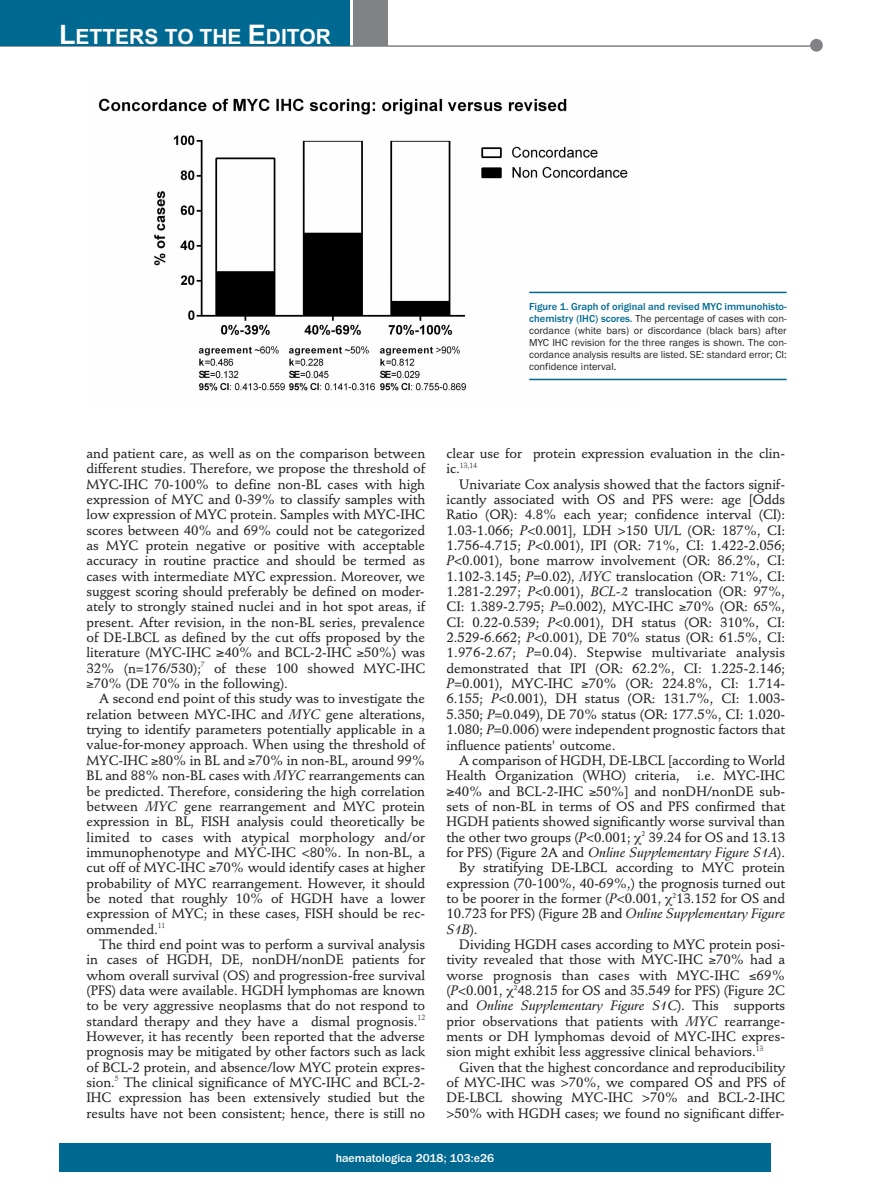
<style>
.page{position:relative;width:893px;height:1191px;background:#fff}
.page>*{position:absolute;margin:0;border:0;box-sizing:border-box;transform-origin:0 0}
.t1{font:700 21px "Arial";color:#fff}
.t2{font:500 13.5px/15.3px "Stempel Schneidler";letter-spacing:-.005em;color:#231f20;text-align:justify}
.t3{font:italic 13.5px "Stempel Schneidler Med";letter-spacing:-.005em;color:#231f20}
.t4{font:500 12px "Franklin Gothic";color:#fff}
.t5{font:10.5px/12px "Franklin Gothic";color:#231f20;text-align:justify}
.t6{font:7.5px "Stempel Schneidler";color:#231f20}
.s1{font-size:27px}
.s2{font-weight:500;color:#006991}
.s3{font-weight:500;font-size:13.5px}
.s4{font-family:"Stempel Schneidler Med";font-weight:400;font-style:italic}
.s5{font-family:"Stempel Schneidler";font-weight:500;font-style:normal}
</style>
<div class="page">
<div style="left:59px;top:1143px;width:712px;height:28px;background:#006991"></div>
<hr style="left:0;top:45px;width:820px;height:2px;background:#808285">
<div style="left:810px;top:39px;width:13px;height:13px;background:#808285;border-radius:50%"></div>
<div style="left:354px;top:0;width:34px;height:45px;background:#808285"></div>
<div style="left:0;top:0;width:350px;height:45px;background:#006991"></div>
<img style="left:98px;top:98px;width:541px;height:293px">
<hr style="left:529px;top:292px;width:258px;height:1px;background:#006991">
<hr style="left:529px;top:379px;width:258px;height:1px;background:#006991">
<h1 class="t1" style="left:59px;top:25px;width:273px"><span class="s1">L</span>ETTERS TO THE <span class="s1">E</span>DITOR</h1>
<p class="t5" style="left:529px;top:300px;width:259px"><span class="s2">Figure 1. Graph of original and revised MYC immunohisto&shy;chemistry (IHC) scores.</span> The percentage of cases with con&shy;cordance (white bars) or discordance (black bars) after MYC IHC revision for the three ranges is shown. The con&shy;cordance analysis results are listed. SE: standard error; CI: confidence interval.</p>
<p class="t2" style="left:446px;top:447px;width:340px">clear use for protein expression evaluation in the clin-</p>
<p class="t6" style="left:446px;top:462px;width:32px"><span class="s3">ic.</span>13,14</p>
<p class="t2" style="left:446px;top:478px;width:340px;text-indent:13px">Univariate Cox analysis showed that the factors signif&shy;icantly associated with OS and PFS were: age [Odds Ratio (OR): 4.8% each year; confidence interval (CI):<br>1.03-1.066; <span class="s4">P</span>&lt;0.001], LDH &gt;150 UI/L (OR: 187%, CI:<br>1.756-4.715; <span class="s4">P</span>&lt;0.001), IPI (OR: 71%, CI: 1.422-2.056; <span class="s4">P</span>&lt;0.001), bone marrow involvement (OR: 86.2%, CI:<br>1.102-3.145; <span class="s4">P</span>=0.02), <span class="s4">MYC</span> translocation (OR: 71%, CI:<br>1.281-2.297; <span class="s4">P</span>&lt;0.001), <span class="s4">BCL-2</span> translocation (OR: 97%, CI: 1.389-2.795; <span class="s4">P</span>=0.002), MYC-IHC ≥70% (OR: 65%, CI: 0.22-0.539; <span class="s4">P</span>&lt;0.001), DH status (OR: 310%, CI:<br>2.529-6.662; <span class="s4">P</span>&lt;0.001), DE 70% status (OR: 61.5%, CI:<br>1.976-2.67; <span class="s4">P</span>=0.04). Stepwise multivariate analysis demonstrated that IPI (OR: 62.2%, CI: 1.225-2.146; <span class="s4">P</span>=0.001), MYC-IHC ≥70% (OR: 224.8%, CI: 1.714- 6.155; <span class="s4">P</span>&lt;0.001), DH status (OR: 131.7%, CI: 1.003- 5.350; <span class="s4">P</span>=0.049), DE 70% status (OR: 177.5%, CI: 1.020- 1.080; <span class="s4">P</span>=0.006) were independent prognostic factors that influence patients' outcome.</p>
<p class="t2" style="left:446px;top:754px;width:340px;text-indent:13px">A comparison of HGDH, DE-LBCL [according to World<br>Health Organization (WHO) criteria,</p>
<p class="t2" style="left:87px;top:447px;width:340px">and patient care, as well as on the comparison between different studies. Therefore, we propose the threshold of MYC-IHC 70-100% to define non-BL cases with high expression of MYC and 0-39% to classify samples with low expression of MYC protein. Samples with MYC-IHC scores between 40% and 69% could not be categorized as MYC protein negative or positive with acceptable accuracy in routine practice and should be termed as cases with intermediate MYC expression. Moreover, we suggest scoring should preferably be defined on moder&shy;ately to strongly stained nuclei and in hot spot areas, if present. After revision, in the non-BL series, prevalence of DE-LBCL as defined by the cut offs proposed by the literature (MYC-IHC ≥40% and BCL-2-IHC ≥50%) was 32% (n=176/530);<sup>7</sup> of these 100 showed MYC-IHC ≥70% (DE 70% in the following).</p>
<p class="t2" style="left:87px;top:692px;width:340px;text-indent:13px">A second end point of this study was to investigate the relation between MYC-IHC and <span class="s4">MYC</span> gene alterations, trying to identify parameters potentially applicable in a value-for-money approach. When using the threshold of MYC-IHC ≥80% in BL and ≥70% in non-BL, around 99% BL and 88% non-BL cases with <span class="s4">MYC</span> rearrangements can be predicted. Therefore, considering the high correlation between <span class="s4">MYC</span> gene rearrangement and MYC protein expression in BL, FISH analysis could theoretically be limited to cases with atypical morphology and/or immunophenotype and MYC-IHC &lt;80%. In non-BL, a cut off of MYC-IHC ≥70% would identify cases at higher probability of MYC rearrangement. However, it should be noted that roughly 10% of HGDH have a lower expression of MYC; in these cases, FISH should be rec&shy;ommended.<sup>11</sup></p>
<p class="t2" style="left:87px;top:938px;width:340px;text-indent:13px">The third end point was to perform a survival analysis in cases of HGDH, DE, nonDH/nonDE patients for whom overall survival (OS) and progression-free survival (PFS) data were available. HGDH lymphomas are known to be very aggressive neoplasms that do not respond to standard therapy and they have a dismal prognosis.<sup>12<br></sup>However, it has recently been reported that the adverse prognosis may be mitigated by other factors such as lack of BCL-2 protein, and absence/low MYC protein expres&shy;sion.<sup>5</sup> The clinical significance of MYC-IHC and BCL-2- IHC expression has been extensively studied but the results have not been consistent; hence, there is still no</p>
<p class="t2" style="left:446px;top:769px;width:340px;text-indent:251px">i.e. MYC-IHC ≥40% and BCL-2-IHC ≥50%] and nonDH/nonDE sub&shy;sets of non-BL in terms of OS and PFS confirmed that HGDH patients showed significantly worse survival than the other two groups (<span class="s4">P</span>&lt;0.001; <sup>2</sup> 39.24 for OS and 13.13</p>
<p class="t3" style="left:446px;top:846px;width:340px"><span class="s5">for PFS) (Figure 2A and</span> Online Supplementary Figure S1A<span class="s5">).</span></p>
<p class="t2" style="left:446px;top:861px;width:340px;text-indent:13px">By stratifying DE-LBCL according to MYC protein expression (70-100%, 40-69%,) the prognosis turned out to be poorer in the former (<span class="s4">P</span>&lt;0.001, <sup>2</sup>13.152 for OS and 10.723 for PFS) (Figure 2B and <span class="s4">Online Supplementary Figure</span></p>
<p class="t3" style="left:446px;top:923px;width:33px">S1B<span class="s5">).</span></p>
<p class="t2" style="left:446px;top:938px;width:340px;text-indent:13px">Dividing HGDH cases according to MYC protein posi&shy;tivity revealed that those with MYC-IHC ≥70% had a worse prognosis than cases with MYC-IHC ≤69% (<span class="s4">P</span>&lt;0.001, <sup>2</sup>48.215 for OS and 35.549 for PFS) (Figure 2C</p>
<p class="t3" style="left:446px;top:1000px;width:340px"><span class="s5">and</span> Online Supplementary Figure S1C<span class="s5">). This supports</span></p>
<p class="t2" style="left:446px;top:1014px;width:340px">prior observations that patients with <span class="s4">MYC</span> rearrange&shy;ments or DH lymphomas devoid of MYC-IHC expres&shy;sion might exhibit less aggressive clinical behaviors.<sup>13</sup></p>
<p class="t2" style="left:446px;top:1060px;width:340px;text-indent:13px">Given that the highest concordance and reproducibility of MYC-IHC was &gt;70%, we compared OS and PFS of DE-LBCL showing MYC-IHC &gt;70% and BCL-2-IHC &gt;50% with HGDH cases; we found no significant differ-</p>
<p class="t4" style="left:336px;top:1150px;width:160px">haematologica 2018; 103:e26</p>
</div>
